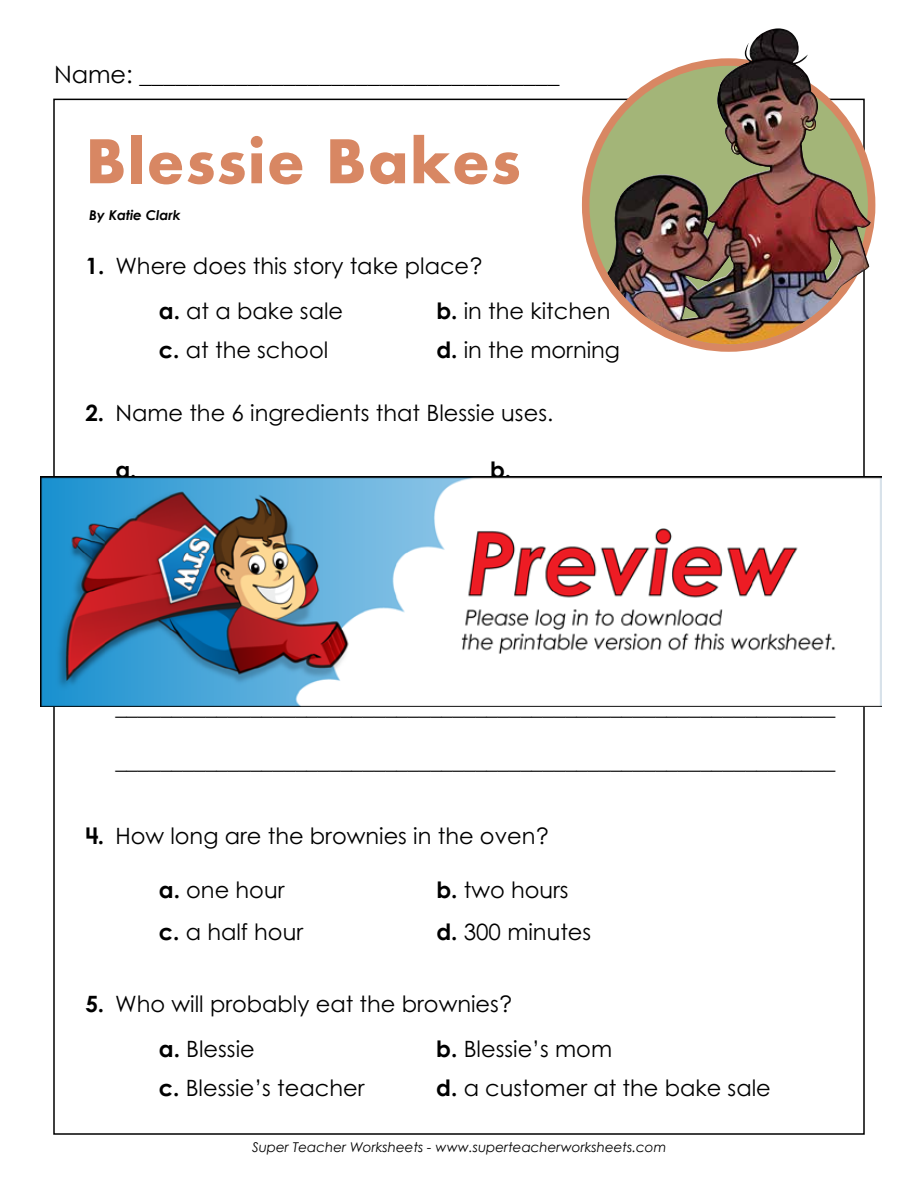
<style>
.page{position:relative;width:918px;height:1188px;background:#fff}
.page>*{position:absolute;margin:0;border:0;box-sizing:border-box;transform-origin:0 0}
.t1{font:700 66px "Aharoni";letter-spacing:.02em;color:#d88763}
.t2{font:24px "Century Gothic 2";color:#000}
.t3{font:22.5px/45px "Century STW4";color:#000}
.t4{font:italic 13.5px "Century Gothic 2";color:#000}
.t5{font:italic 700 13.5px "Century STW3";color:#000}
.s1{font-weight:700}
</style>
<div class="page">
<svg style="left:586px;top:62px;width:286px;height:286px;background:#b3a671"></svg>
<img style="left:607px;top:98px;width:258px;height:246px">
<img style="left:620px;top:28px;width:251px;height:263px">
<img style="left:41px;top:477px;width:840px;height:229px">
<p class="t2" style="left:54px;top:57px;width:507px">Name: ___________________________________</p>
<h1 class="t1" style="left:86px;top:135px;width:437px">Blessie Bakes</h1>
<p class="t5" style="left:89px;top:205px;width:93px">By Katie Clark</p>
<p class="t3" style="left:159px;top:243px;width:325px;text-indent:-73px"><span class="s1">1.</span> Where does this story take place? <span class="s1">a.</span> at a bake sale</p>
<p class="t3" style="left:436px;top:288px;width:176px"><span class="s1">b.</span> in the kitchen</p>
<p class="t3" style="left:159px;top:327px;width:171px"><span class="s1">c.</span> at the school</p>
<p class="t3" style="left:436px;top:327px;width:185px"><span class="s1">d.</span> in the morning</p>
<p class="t3" style="left:85px;top:390px;width:469px"><span class="s1">2.</span> Name the 6 ingredients that Blessie uses.</p>
<p class="t3" style="left:115px;top:684px;width:721px">________________________________________________________________</p>
<p class="t3" style="left:115px;top:738px;width:721px">________________________________________________________________</p>
<p class="t3" style="left:85px;top:813px;width:465px"><span class="s1">4.</span> How long are the brownies in the oven?</p>
<p class="t3" style="left:159px;top:867px;width:127px"><span class="s1">a.</span> one hour</p>
<p class="t3" style="left:436px;top:867px;width:134px"><span class="s1">b.</span> two hours</p>
<p class="t3" style="left:159px;top:909px;width:146px"><span class="s1">c.</span> a half hour</p>
<p class="t3" style="left:436px;top:909px;width:157px"><span class="s1">d.</span> 300 minutes</p>
<p class="t3" style="left:159px;top:981px;width:355px;text-indent:-73px"><span class="s1">5.</span> Who will probably eat the brownies? <span class="s1">a.</span> Blessie</p>
<p class="t3" style="left:436px;top:1026px;width:177px"><span class="s1">b.</span> Blessie’s mom</p>
<p class="t3" style="left:159px;top:1065px;width:207px"><span class="s1">c.</span> Blessie’s teacher</p>
<p class="t3" style="left:436px;top:1065px;width:336px"><span class="s1">d.</span> a customer at the bake sale</p>
<p class="t4" style="left:252px;top:1137px;width:416px">Super Teacher Worksheets - www.superteacherworksheets.com</p>
</div>
